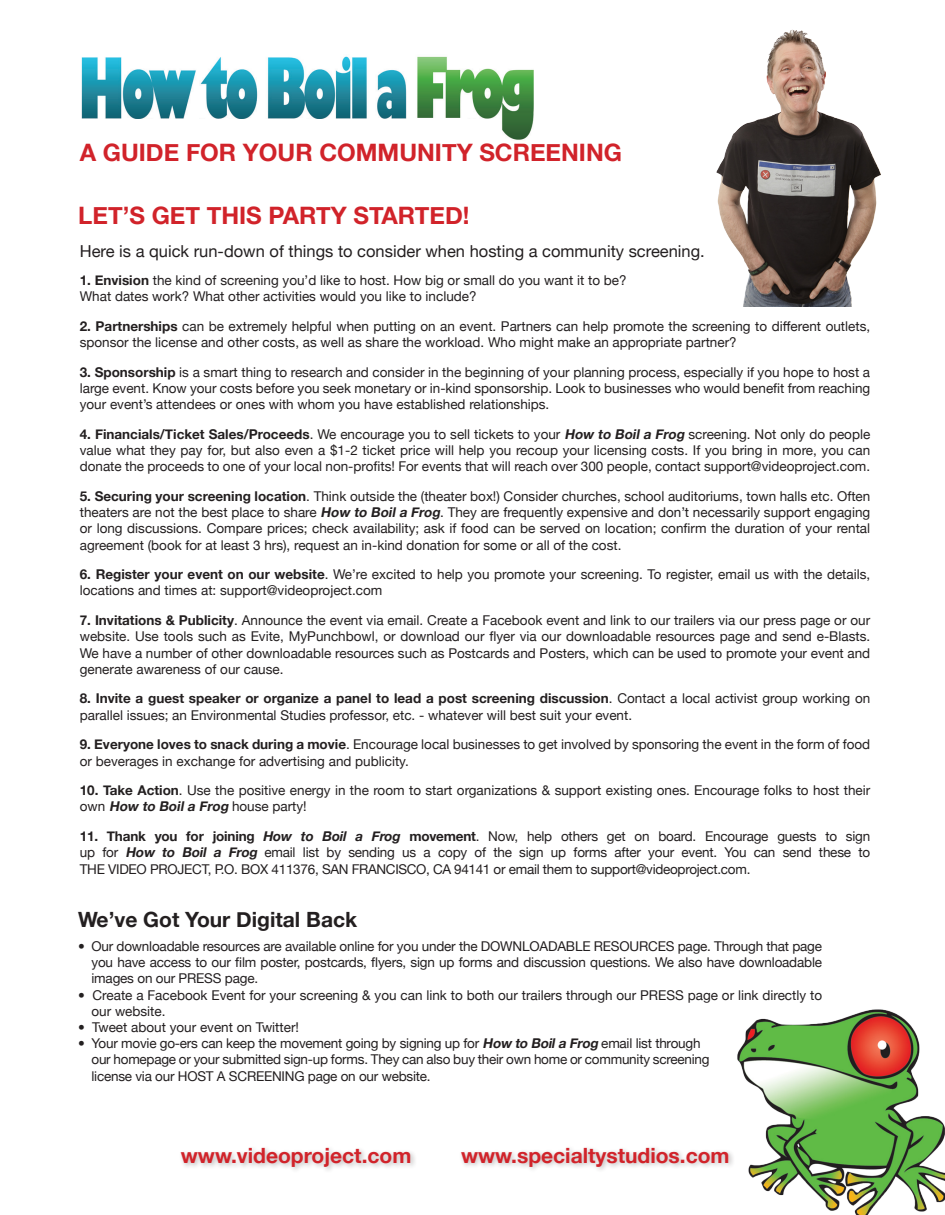
<style>
.page{position:relative;width:945px;height:1215px;background:#fff}
.page>*{position:absolute;margin:0;border:0;box-sizing:border-box;transform-origin:0 0}
.t1{font:700 24px "Helvetica Neue";color:#d1232a}
.t2{font:700 21px "Helvetica Neue";color:#d1232a}
.t3{font:700 21px "Helvetica Neue";color:#231f20}
.t4{font:16.5px "Helvetica Neue";color:#231f20}
.t5{font:13.5px/16.2px "Helvetica Neue";color:#231f20}
.s1{font-weight:700}
.s2{font-weight:700;font-style:italic}
</style>
<div class="page">
<img style="left:81px;top:56px;width:453px;height:84px">
<div style="left:33px;top:119px;width:467px;height:27px;background:#fff"></div>
<div style="left:178px;top:1145px;width:239px;height:28px;background:#231f20;opacity:.3"></div>
<div style="left:458px;top:1145px;width:277px;height:28px;background:#231f20;opacity:.3"></div>
<img style="left:629px;top:1009px;width:316px;height:206px">
<img style="left:716px;top:29px;width:165px;height:278px">
<p class="t1" style="left:80px;top:131px;width:544px">A GUIDE FOR YOUR COMMUNITY SCREENING</p>
<p class="t1" style="left:78px;top:194px;width:393px">LET’S GET THIS PARTY STARTED!</p>
<p class="t4" style="left:80px;top:237px;width:627px">Here is a quick run-down of things to consider when hosting a community screening.</p>
<p class="t5" style="left:80px;top:271px;width:548px"><span class="s1">1. Envision</span> the kind of screening you’d like to host. How big or small do you want it to be?</p>
<p class="t5" style="left:80px;top:287px;width:398px">What dates work? What other activities would you like to include?</p>
<p class="t5" style="left:80px;top:317px;width:792px"><span class="s1">2. Partnerships</span> can be extremely helpful when putting on an event. Partners can help promote the screening to different outlets, sponsor the license and other costs, as well as share the workload. Who might make an appropriate partner?</p>
<p class="t5" style="left:80px;top:363px;width:792px;text-align:justify"><span class="s1">3. Sponsorship</span> is a smart thing to research and consider in the beginning of your planning process, especially if you hope to host a large event. Know your costs before you seek monetary or in-kind sponsorship. Look to businesses who would benefit from reaching your event’s attendees or ones with whom you have established relationships.</p>
<p class="t5" style="left:80px;top:425px;width:792px;text-align:justify"><span class="s1">4. Financials/Ticket Sales/Proceeds</span>. We encourage you to sell tickets to your <span class="s2">How to Boila Frog</span> screening. Not only do people value what they pay for, but also even a $1-2 ticket price will help you recoup your licensing costs. If you bring in more, you can donate the proceeds to one of your local non-profits! For events that will reach over 300 people, contact support@videoproject.com.</p>
<p class="t5" style="left:80px;top:487px;width:792px;text-align:justify"><span class="s1">5. Securing your screening location</span>. Think outside the (theater box!) Consider churches, school auditoriums, town halls etc. Often theaters are not the best place to share <span class="s2">How to Boila Frog</span>. They are frequently expensive and don’t necessarily support engaging or long discussions. Compare prices; check availability; ask if food can be served on location; confirm the duration of your rental agreement (book for at least 3 hrs), request an in-kind donation for some or all of the cost.</p>
<p class="t5" style="left:80px;top:565px;width:792px"><span class="s1">6. Register your event on our website</span>. We’re excited to help you promote your screening. To register, email us with the details, locations and times at: support@videoproject.com</p>
<p class="t5" style="left:80px;top:611px;width:792px;text-align:justify"><span class="s1">7. Invitations &amp; Publicity</span>. Announce the event via email. Create a Facebook event and link to our trailers via our press page or our website. Use tools such as Evite, MyPunchbowl, or download our flyer via our downloadable resources page and send e-Blasts.<br>We have a number of other downloadable resources such as Postcards and Posters, which can be used to promote your event and generate awareness of our cause.</p>
<p class="t5" style="left:80px;top:690px;width:792px"><span class="s1">8. Invite a guest speaker or organize a panel to lead a post screening discussion</span>. Contact a local activist group working on parallel issues; an Environmental Studies professor, etc. - whatever will best suit your event.</p>
<p class="t5" style="left:80px;top:736px;width:792px"><span class="s1">9. Everyone loves to snack during a movie</span>. Encourage local businesses to get involved by sponsoring the event in the form of food or beverages in exchange for advertising and publicity.</p>
<p class="t5" style="left:80px;top:781px;width:792px"><span class="s1">10. Take Action</span>. Use the positive energy in the room to start organizations &amp; support existing ones. Encourage folks to host their own <span class="s2">How to Boila Frog</span> house party!</p>
<p class="t5" style="left:80px;top:827px;width:792px;text-align:justify"><span class="s1">11. Thank you for joining</span> <span class="s2">How to Boil a Frog</span> <span class="s1">movement</span>. Now, help others get on board. Encourage guests to sign up for <span class="s2">How to Boil a Frog</span> email list by sending us a copy of the sign up forms after your event. You can send these to THE VIDEO PROJECT, P.O. BOX 411376, SAN FRANCISCO, CA 94141 or email them to support@videoproject.com.</p>
<p class="t3" style="left:78px;top:901px;width:281px">We’ve Got Your Digital Back</p>
<p class="t5" style="left:92px;top:937px;width:732px;text-align:justify;text-indent:-14px">• Our downloadable resources are available online for you under the DOWNLOADABLE RESOURCES page. Through that page you have access to our film poster, postcards, flyers, sign up forms and discussion questions. We also have downloadable images on our PRESS page.</p>
<p class="t5" style="left:92px;top:986px;width:732px;text-indent:-14px">• Create a Facebook Event for your screening &amp; you can link to both our trailers through our PRESS page or link directly to our website.</p>
<p class="t5" style="left:78px;top:1018px;width:223px">• Tweet about your event on Twitter!</p>
<p class="t5" style="left:92px;top:1034px;width:620px;text-indent:-14px">• Your movie go-ers can keep the movement going by signing up for <span class="s2">How to BoilaFrog</span> email list through our homepage or your submitted sign-up forms. They can also buy their own home or community screening license via our HOST A SCREENING page on our website.</p>
<p class="t2" style="left:181px;top:1137px;width:232px">www.videoproject.com</p>
<p class="t2" style="left:461px;top:1137px;width:270px">www.specialtystudios.com</p>
</div>
